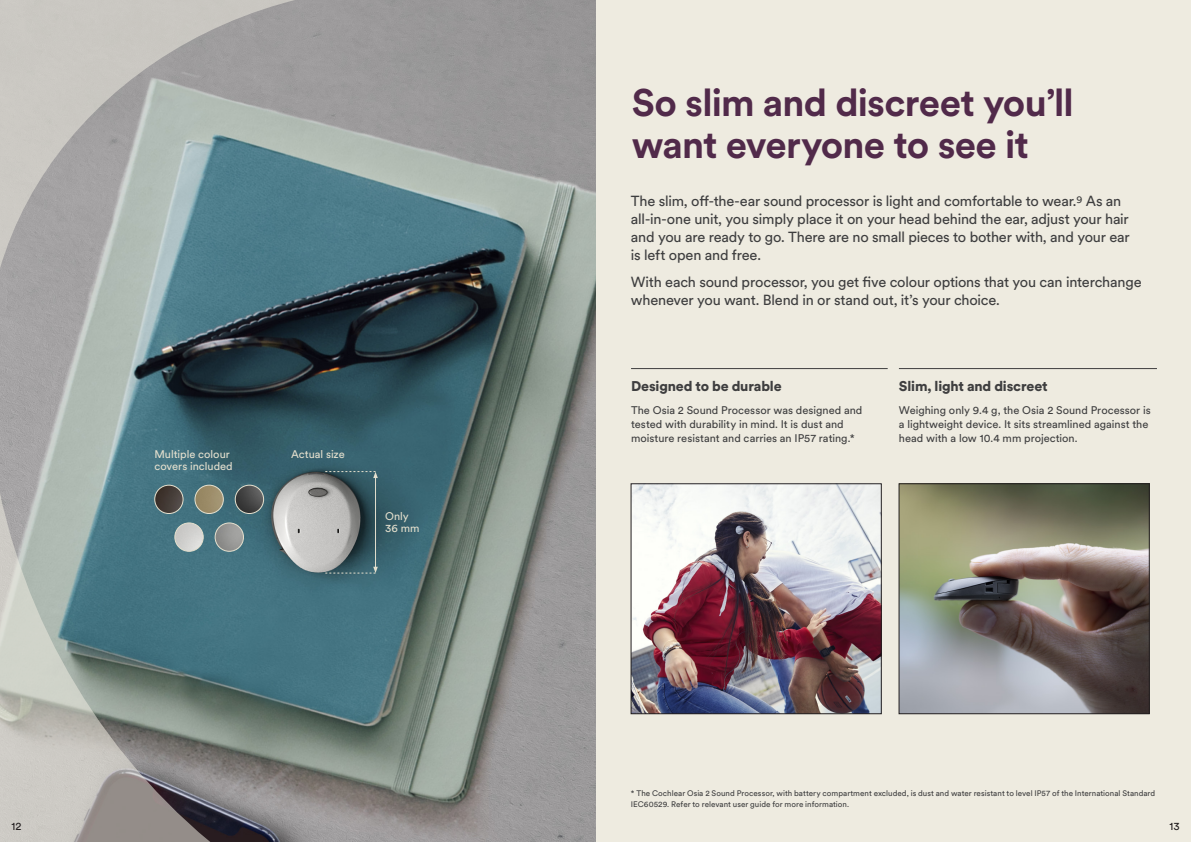
<style>
.page{position:relative;width:1191px;height:842px;background:#fff}
.page>*{position:absolute;margin:0;border:0;box-sizing:border-box;transform-origin:0 0}
.Heading_02_-_Purple{font:700 38px/42px "Circular XX";letter-spacing:-.02em;color:#512a4a}
.Intro_-_90K{font:14.5px/18px "Circular XX";letter-spacing:-.015em;color:#3e3e3f}
.Subheading_03_-_Line{font:900 14px "Circular XX";letter-spacing:-.01em;color:#3e3e3f}
.Body_Copy_01_-_90K{font:11px/14px "Circular XX";color:#3e3e3f}
.Info_-_Left_Creme{font:11px/12px "Circular XX";color:#e5e0ce}
.Page_numbers_-_Left{font:11px "Circular XX";color:#231f20}
.Page_number_-_Right{font:11px "Circular XX";color:#231f20}
.Reference_-_No_numbe{font:8px/11px "Circular XX";letter-spacing:.005em;color:#3e3e3f}
</style>
<div class="page">
<div style="left:595px;top:0;width:596px;height:842px;background:#eeebe0"></div>
<img style="left:406px;top:0;width:189px;height:366px">
<svg style="left:0;top:366px;width:595px;height:476px;background:#758688"></svg>
<svg style="left:0;top:0;width:406px;height:366px;background:#8c999b"></svg>
<img style="left:901px;top:486px;width:246px;height:226px">
<div style="left:899px;top:484px;width:250px;height:230px;border:1px solid #231f20"></div>
<img style="left:633px;top:486px;width:246px;height:226px">
<div style="left:631px;top:484px;width:250px;height:230px;border:1px solid #231f20"></div>
<img style="left:235px;top:485px;width:29px;height:28px;border-radius:14px">
<div style="left:235px;top:485px;width:29px;height:29px;border:1px solid #e5e0ce;border-radius:50%"></div>
<img style="left:215px;top:523px;width:28px;height:28px;border-radius:14px">
<div style="left:215px;top:523px;width:29px;height:28px;border:1px solid #e5e0ce;border-radius:50%"></div>
<img style="left:175px;top:523px;width:28px;height:28px;border-radius:14px">
<div style="left:175px;top:523px;width:28px;height:28px;border:1px solid #e5e0ce;border-radius:50%"></div>
<img style="left:155px;top:485px;width:28px;height:28px;border-radius:14px">
<div style="left:154px;top:485px;width:29px;height:29px;border:1px solid #e5e0ce;border-radius:50%"></div>
<img style="left:195px;top:485px;width:28px;height:28px;border-radius:14px">
<div style="left:195px;top:485px;width:29px;height:29px;border:1px solid #e5e0ce;border-radius:50%"></div>
<hr style="left:375px;top:476px;width:1px;height:92px;background:#e5e0ce">
<svg style="left:325px;top:471px;width:53px;height:7px"></svg>
<svg style="left:325px;top:567px;width:53px;height:7px"></svg>
<hr style="left:631px;top:368px;width:256px;height:1px;background:#3e3e3f">
<hr style="left:899px;top:368px;width:258px;height:1px;background:#3e3e3f">
<p class="Heading_02_-_Purple" style="left:632px;top:80px;width:443px">So slim and discreet you’ll want everyone to see it</p>
<p class="Intro_-_90K" style="left:631px;top:192px;width:500px">The slim, off-the-ear sound processor is light and comfortable to wear.<sup>9</sup> As an all-in-one unit, you simply place it on your head behind the ear, adjust your hair and you are ready to go. There are no small pieces to bother with, and your ear is left open and free.</p>
<p class="Intro_-_90K" style="left:631px;top:272px;width:512px">With each sound processor, you get five colour options that you can interchange whenever you want. Blend in or stand out, it’s your choice.</p>
<p class="Info_-_Left_Creme" style="left:154px;top:448px;width:77px">Multiple colour</p>
<p class="Info_-_Left_Creme" style="left:291px;top:448px;width:55px">Actual size</p>
<p class="Info_-_Left_Creme" style="left:154px;top:460px;width:80px">covers included</p>
<p class="Info_-_Left_Creme" style="left:385px;top:510px;width:36px">Only<br>36 mm</p>
<p class="Subheading_03_-_Line" style="left:631px;top:377px;width:152px">Designed to be durable</p>
<p class="Body_Copy_01_-_90K" style="left:631px;top:402px;width:233px">The Osia 2 Sound Processor was designed and tested with durability in mind. It is dust and moisture resistant and carries an IP57 rating.*</p>
<p class="Subheading_03_-_Line" style="left:899px;top:377px;width:150px">Slim, light and discreet</p>
<p class="Body_Copy_01_-_90K" style="left:899px;top:402px;width:253px">Weighing only 9.4 g, the Osia 2 Sound Processor is a lightweight device. It sits streamlined against the head with a low 10.4 mm projection.</p>
<p class="Reference_-_No_numbe" style="left:631px;top:787px;width:526px">* The Cochlear Osia 2 Sound Processor, with battery compartment excluded, is dust and water resistant to level IP57 of the International Standard<br>IEC60529. Refer to relevant user guide for more information.</p>
<p class="Page_numbers_-_Left" style="left:11px;top:819px;width:12px">12</p>
<p class="Page_number_-_Right" style="left:1169px;top:819px;width:12px">13</p>
</div>
